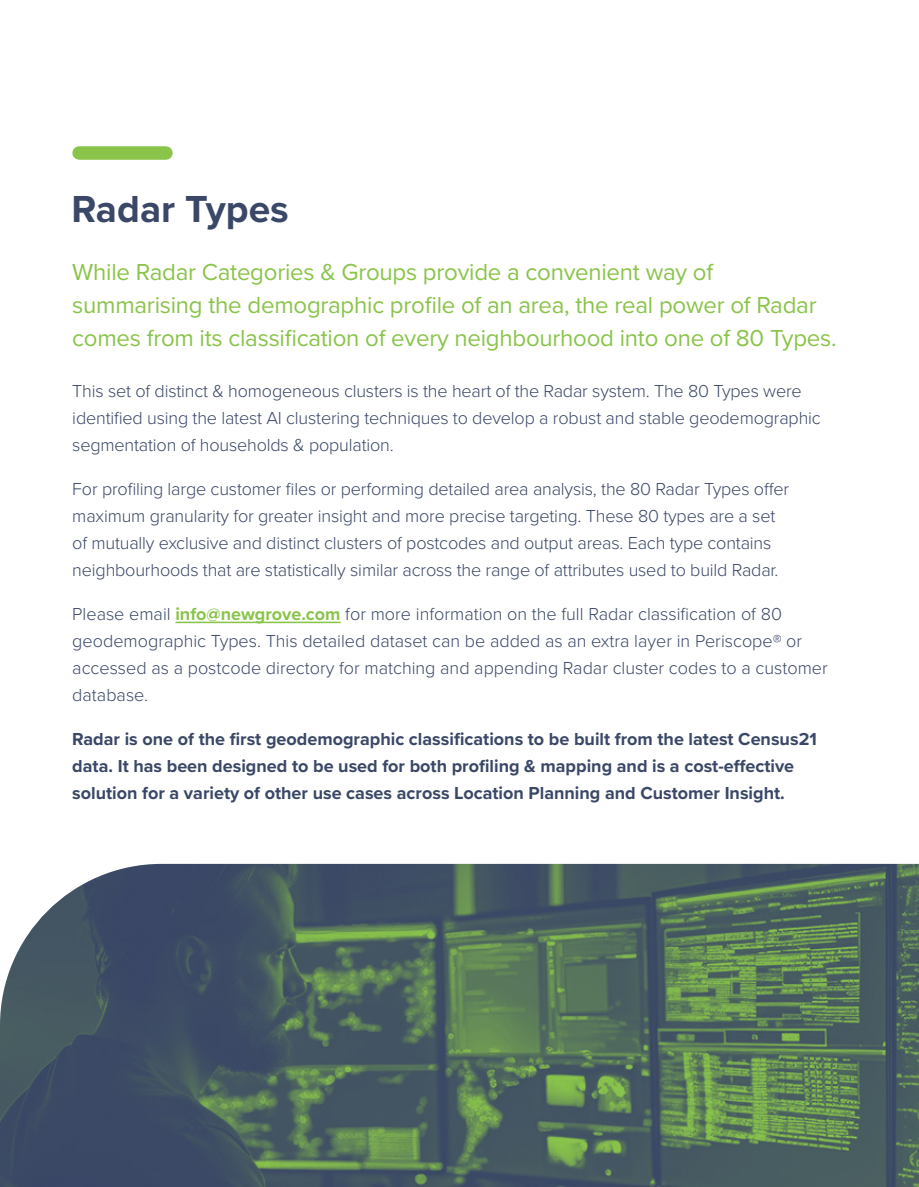
<style>
.page{position:relative;width:919px;height:1187px;background:#fff}
.page>*{position:absolute;margin:0;border:0;box-sizing:border-box;transform-origin:0 0}
.t1{font:700 39px "Proxima Nova";color:#3a4766}
.t2{font:24px/33px "Proxima Nova";letter-spacing:-.01em;color:#8ac44a}
.t3{font:300 18px/27px "Proxima Nova";letter-spacing:-.01em;color:#3a4766}
.t4{font:700 18px/27px "Proxima Nova";color:#3a4766}
.s1{font-weight:700;color:#8ac44a}
</style>
<div class="page">
<div style="left:79px;top:146px;width:87px;height:14px;background:#8ac44a"></div>
<hr style="left:175px;top:621px;width:165px;height:2px;background:#8ac44a">
<img style="left:0;top:863px;width:918px;height:323px">
<h1 class="t1" style="left:72px;top:180px;width:219px">Radar Types</h1>
<h2 class="t2" style="left:72px;top:254px;width:765px">While Radar Categories &amp; Groups provide a convenient way of summarising the demographic profile of an area, the real power of Radar comes from its classification of every neighbourhood into one of 80 Types.</h2>
<p class="t3" style="left:72px;top:376px;width:750px">This set of distinct &amp; homogeneous clusters is the heart of the Radar system. The 80 Types were identified using the latest AI clustering techniques to develop a robust and stable geodemographic segmentation of households &amp; population.</p>
<p class="t3" style="left:72px;top:474px;width:718px">For profiling large customer files or performing detailed area analysis, the 80 Radar Types offer maximum granularity for greater insight and more precise targeting. These 80 types are a set of mutually exclusive and distinct clusters of postcodes and output areas. Each type contains neighbourhoods that are statistically similar across the range of attributes used to build Radar.</p>
<p class="t3" style="left:72px;top:599px;width:757px">Please email <span class="s1">info@newgrove.com</span> for more information on the full Radar classification of 80 geodemographic Types. This detailed dataset can be added as an extra layer in Periscope® or accessed as a postcode directory for matching and appending Radar cluster codes to a customer database.</p>
<p class="t4" style="left:72px;top:725px;width:746px">Radar is one of the first geodemographic classifications to be built from the latest Census21 data. It has been designed to be used for both profiling &amp; mapping and is a cost-effective solution for a variety of other use cases across Location Planning and Customer Insight.</p>
</div>
